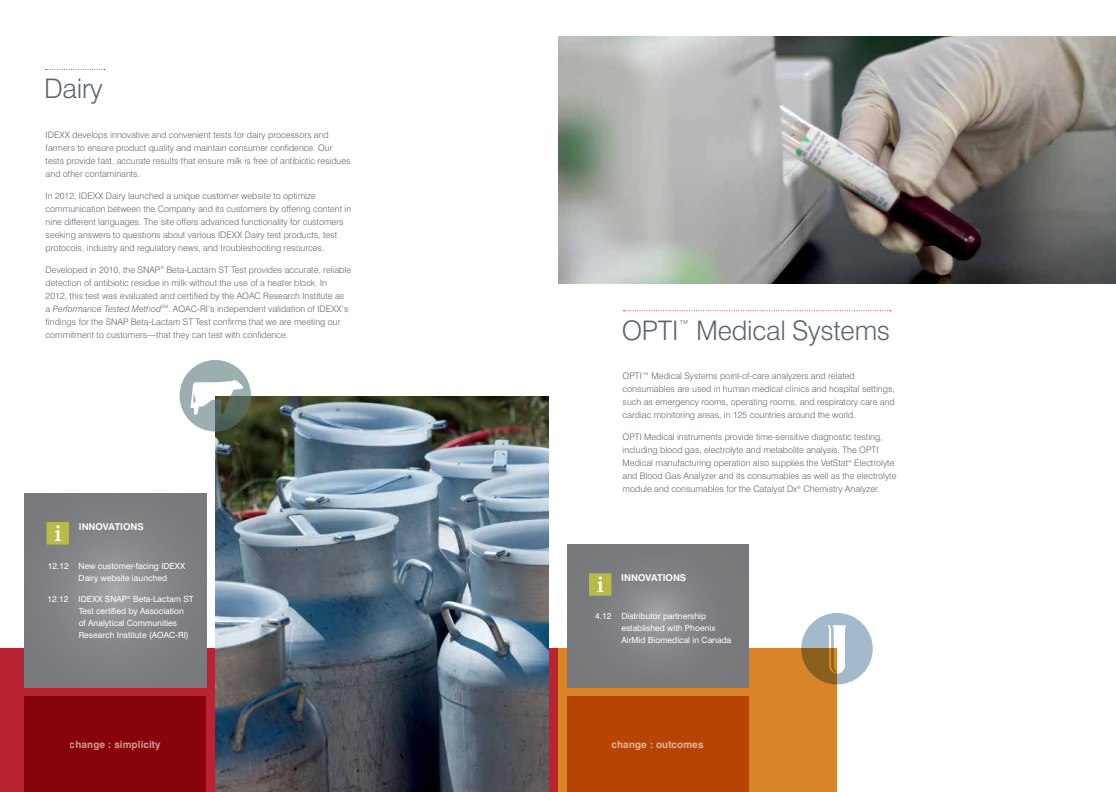
<style>
.page{position:relative;width:1116px;height:792px;background:#fff}
.page>*{position:absolute;margin:0;border:0;box-sizing:border-box;transform-origin:0 0}
.t1{font:300 27px "Swiss 721 BT";letter-spacing:-.01em;color:#5c6670}
.t2{font:700 10px "Swiss 721 BT";letter-spacing:.01em;color:#fff}
.t3{font:700 9.4px "Swiss 721 BT";color:#fff}
.t4{font:300 9px/13px "Swiss 721 BT";color:#5c6670}
.t5{font:8.5px/12px "Swiss 721 BT";color:#fff}
.s1{font-style:italic}
</style>
<div class="page">
<div style="left:558px;top:649px;width:279px;height:143px;background:#d88427"></div>
<div style="left:0;top:649px;width:558px;height:143px;background:#ba2334"></div>
<img style="left:558px;top:36px;width:558px;height:248px">
<svg style="left:46px;top:69px;width:59px;height:1px"></svg>
<img style="left:215px;top:396px;width:334px;height:396px">
<div style="left:24px;top:696px;width:182px;height:96px;background:#87040a"></div>
<svg style="left:24px;top:493px;width:182px;height:194px;background:#808285"></svg>
<svg style="left:624px;top:310px;width:267px;height:1px"></svg>
<svg style="left:567px;top:544px;width:182px;height:143px;background:#7d7e81"></svg>
<div style="left:567px;top:696px;width:182px;height:96px;background:#b64405"></div>
<svg style="left:801px;top:613px;width:72px;height:71px"></svg>
<svg style="left:47px;top:522px;width:22px;height:23px"></svg>
<svg style="left:589px;top:573px;width:22px;height:23px"></svg>
<svg style="left:180px;top:360px;width:71px;height:71px"></svg>
<h1 class="t1" style="left:44px;top:72px;width:60px">Dairy</h1>
<p class="t4" style="left:46px;top:128px;width:307px">IDEXX develops innovative and convenient tests for dairy processors and farmers to ensure product quality and maintain consumer confidence. Our tests provide fast, accurate results that ensure milk is free of antibiotic residues and other contaminants.</p>
<p class="t4" style="left:46px;top:189px;width:307px">In 2012, IDEXX Dairy launched a unique customer website to optimize communication between the Company and its customers by offering content in nine different languages. The site offers advanced functionality for customers seeking answers to questions about various IDEXX Dairy test products, test protocols, industry and regulatory news, and troubleshooting resources.</p>
<p class="t4" style="left:46px;top:263px;width:307px">Developed in 2010, the SNAP<sup>®</sup> Beta-Lactam ST Test provides accurate, reliable detection of antibiotic residue in milk without the use of a heater block. In<br>2012, this test was evaluated and certified by the AOAC Research Institute as a <span class="s1">Performance Tested Method</span><sup>SM</sup>. AOAC-RI’s independent validation of IDEXX’s findings for the SNAP Beta-Lactam ST Test confirms that we are meeting our commitment to customers—that they can test with confidence.</p>
<p class="t3" style="left:79px;top:521px;width:67px">INNOVATIONS</p>
<p class="t5" style="left:79px;top:560px;width:108px;text-indent:-31px">12.12 New customer-facing IDEXX<br>Dairy website launched</p>
<p class="t5" style="left:79px;top:593px;width:117px;text-indent:-31px">12.12 IDEXX SNAP<sup>®</sup> Beta-Lactam ST<br>Test certified by Association<br>of Analytical Communities<br>Research Institute (AOAC-RI)</p>
<p class="t2" style="left:70px;top:738px;width:92px">change : simplicity</p>
<h1 class="t1" style="left:622px;top:314px;width:270px">OPTI<sup>™</sup> Medical Systems</h1>
<p class="t4" style="left:623px;top:369px;width:274px">OPTI™ Medical Systems point-of-care analyzers and related consumables are used in human medical clinics and hospital settings, such as emergency rooms, operating rooms, and respiratory care and cardiac monitoring areas, in 125 countries around the world.</p>
<p class="t4" style="left:623px;top:430px;width:275px">OPTI Medical instruments provide time-sensitive diagnostic testing, including blood gas, electrolyte and metabolite analysis. The OPTI Medical manufacturing operation also supplies the VetStat<sup>®</sup> Electrolyte and Blood Gas Analyzer and its consumables as well as the electrolyte module and consumables for the Catalyst Dx<sup>®</sup> Chemistry Analyzer.</p>
<p class="t3" style="left:621px;top:572px;width:67px">INNOVATIONS</p>
<p class="t5" style="left:621px;top:610px;width:111px;text-indent:-26px">4.12 Distributor partnership established with Phoenix<br>AirMid Biomedical in Canada</p>
<p class="t2" style="left:612px;top:738px;width:94px">change : outcomes</p>
</div>
